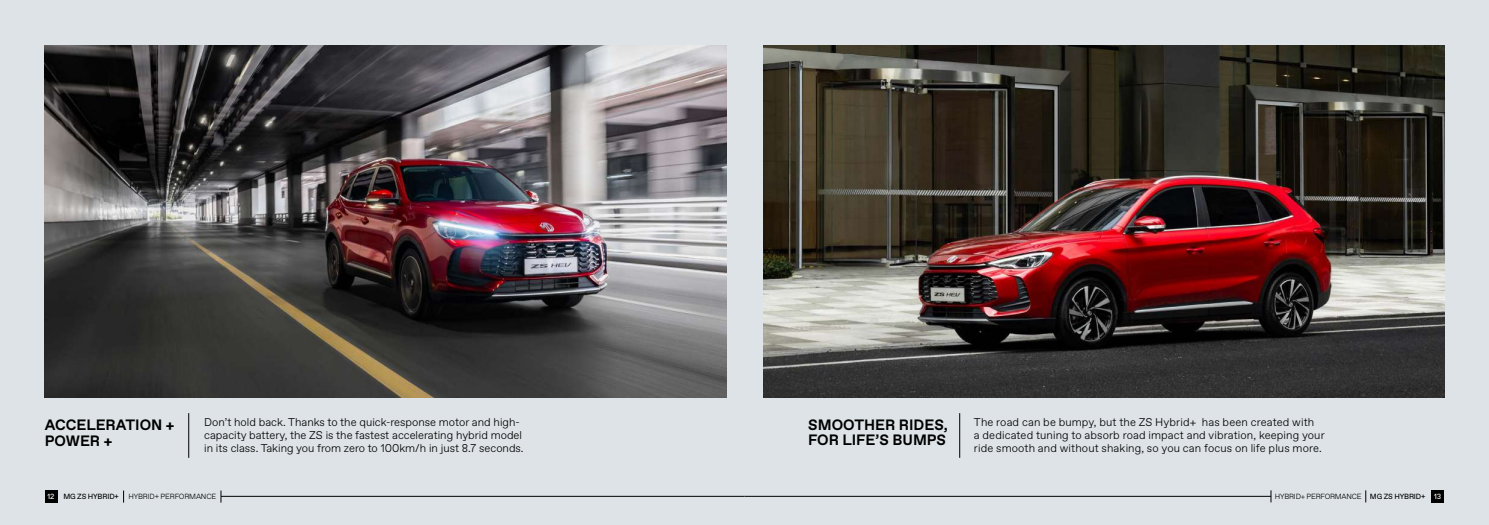
<style>
.page{position:relative;width:1489px;height:525px;background:#fff}
.page>*{position:absolute;margin:0;border:0;box-sizing:border-box;transform-origin:0 0}
.t1{font:700 15px/16.1px "Favorit Std";color:#000}
.t2{font:300 11.25px/13.2px "Favorit Std";color:#000}
.t3{font:300 7.5px "Favorit Std";letter-spacing:-.03em;color:#000101}
.t4{font:7.5px "Favorit Std";letter-spacing:-.02em;color:#000101}
.s1{color:#fff}
.s2{font-weight:400}
.s3{font-weight:400;color:#fff}
</style>
<div class="page">
<div style="left:0;top:0;width:1488px;height:524px;background:#dde3e6"></div>
<img style="left:45px;top:45px;width:681px;height:352px">
<img style="left:763px;top:45px;width:680px;height:352px">
<hr style="left:188px;top:413px;width:1px;height:44px;background:#000">
<hr style="left:959px;top:413px;width:1px;height:44px;background:#000">
<div style="left:1431px;top:490px;width:12px;height:12px;background:#000101"></div>
<svg style="left:1270px;top:490px;width:1px;height:12px"></svg>
<svg style="left:1365px;top:490px;width:1px;height:12px"></svg>
<hr style="left:744px;top:496px;width:526px;height:1px;background:#000101">
<hr style="left:221px;top:496px;width:523px;height:1px;background:#000101">
<div style="left:45px;top:490px;width:12px;height:12px;background:#000101"></div>
<svg style="left:123px;top:490px;width:1px;height:12px"></svg>
<svg style="left:221px;top:490px;width:1px;height:12px"></svg>
<p class="t2" style="left:204px;top:414px;width:321px">Don’t hold back. Thanks to the quick-response motor and high&shy;capacity battery, the ZS is the fastest accelerating hybrid model in its class. Taking you from zero to 100km/h in just 8.7 seconds.</p>
<p class="t2" style="left:973px;top:414px;width:352px">The road can be bumpy, but the ZS Hybrid+ has been created with<br>a dedicated tuning to absorb road impact and vibration, keeping your ride smooth and without shaking, so you can focus on life plus more.</p>
<h1 class="t1" style="left:45px;top:416px;width:131px">ACCELERATION +<br>POWER +</h1>
<h1 class="t1" style="left:808px;top:416px;width:141px;line-height:15.5px">SMOOTHER RIDES,<br>FOR LIFE’S BUMPS</h1>
<p class="t4" style="left:48px;top:491px;width:73px"><span class="s1">12</span> MG ZS HYBRID+</p>
<p class="t3" style="left:128px;top:491px;width:89px">HYBRID+ PERFORMANCE</p>
<p class="t3" style="left:1274px;top:491px;width:168px">HYBRID+ PERFORMANCE <span class="s2">MG ZS HYBRID+</span> <span class="s3">13</span></p>
</div>
